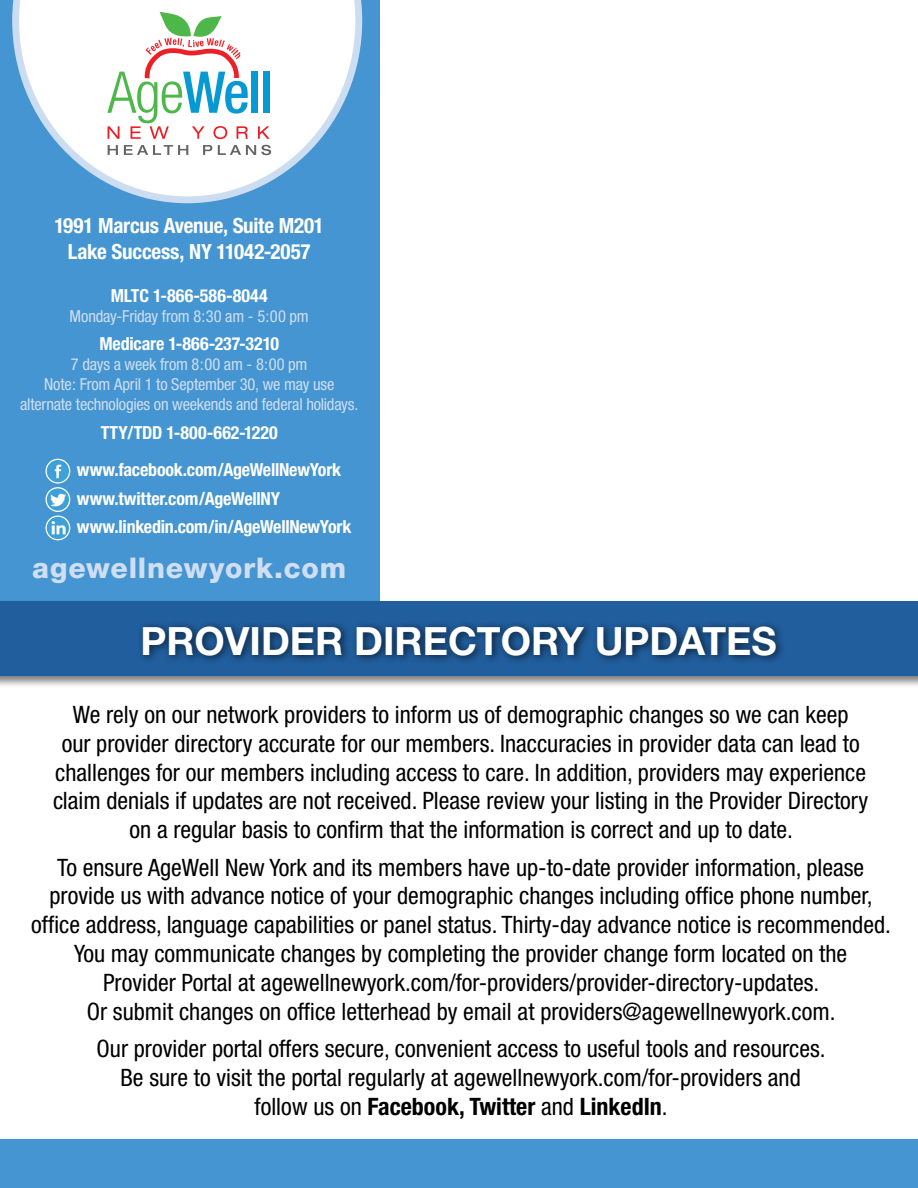
<style>
.page{position:relative;width:918px;height:1188px;background:#fff}
.page>*{position:absolute;margin:0;border:0;box-sizing:border-box;transform-origin:0 0}
.t1{font:700 39px "Helvetica Neue";color:#fff}
.t2{font:800 28.5px "Helvetica Neue";letter-spacing:.03em;color:#cfdef2}
.t3{font:condensed 24px/28.8px "Helvetica Neue";color:#000;text-align:center}
.t4{font:700 condensed 21px/25.2px "Helvetica Neue";letter-spacing:-.01em;color:#fff;text-align:center}
.t5{font:700 condensed 18px/37.5px "Helvetica Neue";letter-spacing:-.01em;color:#fff}
.t6{font:700 condensed 18px "Helvetica Neue";letter-spacing:.01em;color:#fff}
.t7{font:condensed 16.5px/19.8px "Helvetica Neue";letter-spacing:-.015em;color:#cfdef2;text-align:center}
.s1{font-weight:700}
</style>
<div class="page">
<div style="left:0;top:0;width:379px;height:602px;background:#4495d1"></div>
<svg style="left:12px;top:0;width:350px;height:203px"></svg>
<div style="left:252px;top:72px;width:6px;height:41px;background:#0799d1"></div>
<div style="left:263px;top:72px;width:6px;height:41px;background:#0799d1"></div>
<svg style="left:107px;top:12px;width:141px;height:127px;background:#d9e0da"></svg>
<svg style="left:258px;top:126px;width:12px;height:13px"></svg>
<svg style="left:108px;top:145px;width:10px;height:10px"></svg>
<svg style="left:124px;top:145px;width:64px;height:10px"></svg>
<svg style="left:203px;top:145px;width:9px;height:10px"></svg>
<svg style="left:218px;top:145px;width:53px;height:10px"></svg>
<div style="left:0;top:1139px;width:918px;height:49px;background:#4495d1"></div>
<img style="left:46px;top:459px;width:24px;height:24px;border-radius:12px">
<div style="left:45px;top:459px;width:25px;height:25px;border:1px solid #fff;border-radius:50%"></div>
<img style="left:46px;top:488px;width:24px;height:23px;border-radius:12px">
<div style="left:45px;top:487px;width:25px;height:25px;border:1px solid #fff;border-radius:50%"></div>
<img style="left:46px;top:516px;width:24px;height:24px;border-radius:12px">
<div style="left:45px;top:516px;width:25px;height:24px;border:1px solid #fff;border-radius:50%"></div>
<div style="left:0;top:599px;width:918px;height:89px;background:#000;opacity:.5"></div>
<div style="left:0;top:602px;width:918px;height:74px;background:#215e9e"></div>
<div style="left:138px;top:620px;width:648px;height:46px;background:#000;opacity:.65"></div>
<p class="t4" style="left:54px;top:213px;width:271px">1991 Marcus Avenue, Suite M201<br>Lake Success, NY 11042-2057</p>
<p class="t6" style="left:111px;top:285px;width:159px">MLTC 1-866-586-8044</p>
<p class="t7" style="left:70px;top:306px;width:241px">Monday-Friday from 8:30 am - 5:00 pm</p>
<p class="t5" style="left:99px;top:325px;width:181px">Medicare 1-866-237-3210</p>
<p class="t7" style="left:20px;top:354px;width:340px">7 days a week from 8:00 am - 8:00 pm<br>Note: From April 1 to September 30, we may use alternate technologies on weekends and federal holidays.</p>
<p class="t5" style="left:77px;top:413px;width:266px;text-indent:24px">TTY/TDD 1-800-662-1220 www.facebook.com/AgeWellNewYork</p>
<p class="t5" style="left:77px;top:484px;width:276px;line-height:28.5px">www.twitter.com/AgeWellNY www.linkedin.com/in/AgeWellNewYork</p>
<p class="t2" style="left:32px;top:551px;width:315px">agewellnewyork.com</p>
<h1 class="t1" style="left:140px;top:617px;width:638px">PROVIDER DIRECTORY UPDATES</h1>
<p class="t3" style="left:53px;top:700px;width:817px">We rely on our network providers to inform us of demographic changes so we can keep<br>our provider directory accurate for our members. Inaccuracies in provider data can lead to challenges for our members including access to care. In addition, providers may experience claim denials if updates are not received. Please review your listing in the Provider Directory on a regular basis to confirm that the information is correct and up to date.</p>
<p class="t3" style="left:31px;top:853px;width:861px">To ensure AgeWell New York and its members have up-to-date provider information, please provide us with advance notice of your demographic changes including office phone number, office address, language capabilities or panel status. Thirty-day advance notice is recommended.<br>You may communicate changes by completing the provider change form located on the<br>Provider Portal at agewellnewyork.com/for-providers/provider-directory-updates.<br>Or submit changes on office letterhead by email at providers@agewellnewyork.com.</p>
<p class="t3" style="left:97px;top:1034px;width:731px">Our provider portal offers secure, convenient access to useful tools and resources.<br>Be sure to visit the portal regularly at agewellnewyork.com/for-providers and follow us on <span class="s1">Facebook, Twitter</span> and <span class="s1">LinkedIn</span>.</p>
</div>
